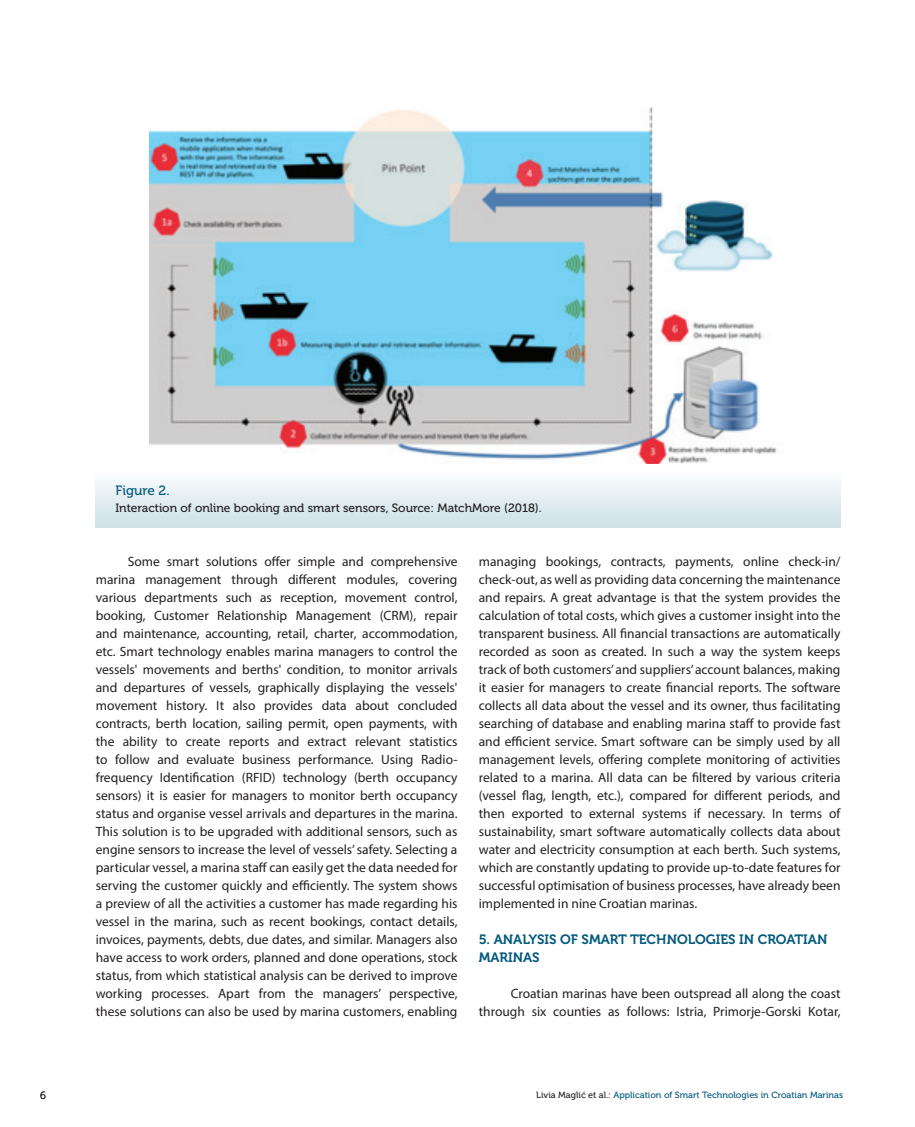
<style>
.page{position:relative;width:915px;height:1127px;background:#fff}
.page>*{position:absolute;margin:0;border:0;box-sizing:border-box;transform-origin:0 0}
.Body_text{font:13.5px/18px "Myriad Pro";color:#231f20;text-align:justify}
.podnaslov{font:13.5px/18px "Museo 700";color:#00597c}
.Figure{font:13.5px "Museo 500";color:#00597c}
.Figure-2{font:12px "Museo 500";color:#231f20}
.t1{font:10.5px "Museo 300";color:#231f20}
.t2{font:9px "Museo 500";color:#00597c}
.s1{color:#231f20}
</style>
<div class="page">
<img style="left:149px;top:107px;width:628px;height:356px">
<div style="left:96px;top:471px;width:744px;height:56px;background:linear-gradient(to bottom,#fcfcfe,#cde1e8)"></div>
<p class="Figure" style="left:115px;top:483px;width:56px">Figure 2.</p>
<p class="Figure-2" style="left:115px;top:501px;width:427px">Interaction of online booking and smart sensors, Source: MatchMore (2018).</p>
<p class="Body_text" style="left:96px;top:552px;width:363px;text-indent:32px">Some smart solutions offer simple and comprehensive marina management through different modules, covering various departments such as reception, movement control, booking, Customer Relationship Management (CRM), repair and maintenance, accounting, retail, charter, accommodation, etc. Smart technology enables marina managers to control the vessels' movements and berths' condition, to monitor arrivals and departures of vessels, graphically displaying the vessels' movement history. It also provides data about concluded contracts, berth location, sailing permit, open payments, with the ability to create reports and extract relevant statistics to follow and evaluate business performance. Using Radio&shy;frequency Identification (RFID) technology (berth occupancy sensors) it is easier for managers to monitor berth occupancy status and organise vessel arrivals and departures in the marina.<br>This solution is to be upgraded with additional sensors, such as engine sensors to increase the level of vessels’ safety. Selecting a particular vessel, a marina staff can easily get the data needed for serving the customer quickly and efficiently. The system shows a preview of all the activities a customer has made regarding his vessel in the marina, such as recent bookings, contact details, invoices, payments, debts, due dates, and similar. Managers also have access to work orders, planned and done operations, stock status, from which statistical analysis can be derived to improve working processes. Apart from the managers’ perspective, these solutions can also be used by marina customers, enabling</p>
<p class="Body_text" style="left:478px;top:552px;width:363px">managing bookings, contracts, payments, online check-in/ check-out, as well as providing data concerning the maintenance and repairs. A great advantage is that the system provides the calculation of total costs, which gives a customer insight into the transparent business. All financial transactions are automatically recorded as soon as created. In such a way the system keeps track of both customers’ and suppliers’ account balances, making it easier for managers to create financial reports. The software collects all data about the vessel and its owner, thus facilitating searching of database and enabling marina staff to provide fast and efficient service. Smart software can be simply used by all management levels, offering complete monitoring of activities related to a marina. All data can be filtered by various criteria (vessel flag, length, etc.), compared for different periods, and then exported to external systems if necessary. In terms of sustainability, smart software automatically collects data about water and electricity consumption at each berth. Such systems, which are constantly updating to provide up-to-date features for successful optimisation of business processes, have already been implemented in nine Croatian marinas.</p>
<p class="podnaslov" style="left:478px;top:931px;width:350px">5. ANALYSIS OF SMART TECHNOLOGIES IN CROATIAN<br>MARINAS</p>
<p class="Body_text" style="left:478px;top:984px;width:363px;text-align:right">Croatian marinas have been outspread all along the coast through six counties as follows: Istria, Primorje-Gorski Kotar,</p>
<p class="t1" style="left:40px;top:1090px;width:7px">6</p>
<p class="t2" style="left:536px;top:1090px;width:308px"><span class="s1">Livia Maglić et al.:</span> Application of Smart Technologies in Croatian Marinas</p>
</div>
